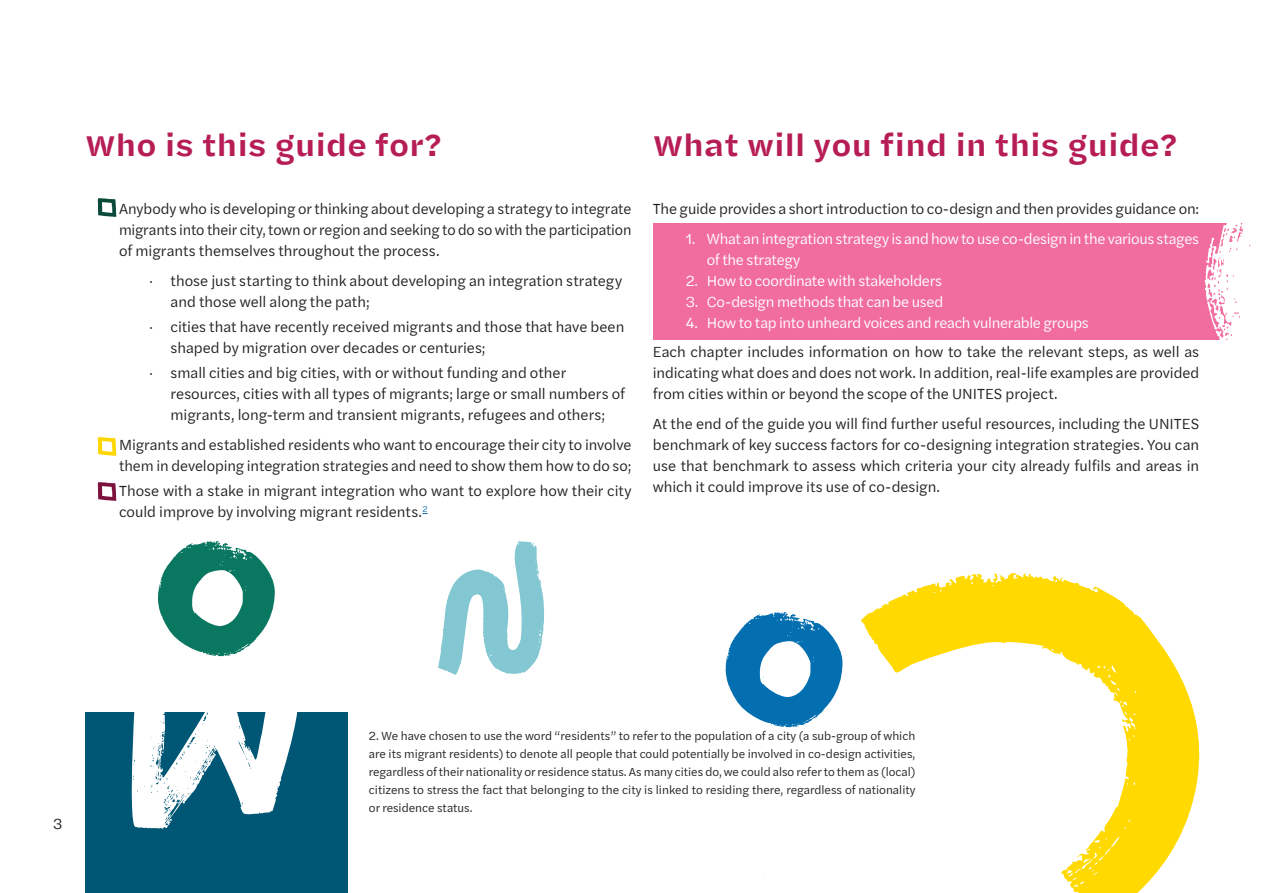
<style>
.page{position:relative;width:1263px;height:893px;background:#fff}
.page>*{position:absolute;margin:0;border:0;box-sizing:border-box;transform-origin:0 0}
.Subtitle{font:600 30px "Halyard Micro";letter-spacing:-.01em;color:#b71d55}
.body{font:15px/21px "Halyard Text";color:#231f20}
.t1{font:15px/21px "Halyard Text";letter-spacing:-.02em;color:#fff}
.footnote{font:12px/18px "Halyard Text";color:#231f20;text-align:justify}
</style>
<div class="page">
<div style="left:653px;top:224px;width:610px;height:116px;background:#f16c9f"></div>
<div style="left:85px;top:713px;width:263px;height:180px;background:#005775"></div>
<svg style="left:127px;top:712px;width:173px;height:117px"></svg>
<svg style="left:438px;top:541px;width:107px;height:134px"></svg>
<svg style="left:725px;top:612px;width:118px;height:116px"></svg>
<svg style="left:157px;top:541px;width:118px;height:116px"></svg>
<svg style="left:861px;top:573px;width:339px;height:320px"></svg>
<svg style="left:98px;top:198px;width:18px;height:19px"></svg>
<svg style="left:98px;top:437px;width:18px;height:19px"></svg>
<svg style="left:98px;top:482px;width:18px;height:19px"></svg>
<svg style="left:1203px;top:223px;width:60px;height:117px"></svg>
<p class="Subtitle" style="left:85px;top:123px;width:359px">Who is this guide for?</p>
<p class="Subtitle" style="left:653px;top:122px;width:527px">What will you find in this guide?</p>
<p class="body" style="left:119px;top:198px;width:514px;text-align:justify;text-indent:-21px">• Anybody who is developing or thinking about developing a strategy to integrate migrants into their city, town or region and seeking to do so with the participation of migrants themselves throughout the process.</p>
<p class="body" style="left:171px;top:270px;width:453px;text-indent:-21px">· those just starting to think about developing an integration strategy and those well along the path;</p>
<p class="body" style="left:171px;top:316px;width:455px;text-indent:-21px">· cities that have recently received migrants and those that have been shaped by migration over decades or centuries;</p>
<p class="body" style="left:171px;top:362px;width:456px;text-indent:-21px">· small cities and big cities, with or without funding and other resources, cities with all types of migrants; large or small numbers of migrants, long-term and transient migrants, refugees and others;</p>
<p class="body" style="left:98px;top:434px;width:535px;text-align:right">• Migrants and established residents who want to encourage their city to involve them in developing integration strategies and need to show them how to do so;</p>
<p class="body" style="left:119px;top:480px;width:514px;text-indent:-21px">• Those with a stake in migrant integration who want to explore how their city could improve by involving migrant residents.<sup>2</sup></p>
<p class="body" style="left:653px;top:198px;width:548px">The guide provides a short introduction to co-design and then provides guidance on:</p>
<p class="t1" style="left:707px;top:228px;width:494px;text-indent:-21px">1. What an integration strategy is and how to use co-design in the various stages of the strategy</p>
<p class="t1" style="left:686px;top:270px;width:258px">2. How to coordinate with stakeholders</p>
<p class="t1" style="left:686px;top:291px;width:259px">3. Co-design methods that can be used</p>
<p class="t1" style="left:686px;top:312px;width:404px">4. How to tap into unheard voices and reach vulnerable groups</p>
<p class="body" style="left:653px;top:341px;width:548px;text-align:justify">Each chapter includes information on how to take the relevant steps, as well as indicating what does and does not work. In addition, real-life examples are provided from cities within or beyond the scope of the UNITES project.</p>
<p class="body" style="left:653px;top:413px;width:548px;text-align:justify">At the end of the guide you will find further useful resources, including the UNITES benchmark of key success factors for co-designing integration strategies. You can use that benchmark to assess which criteria your city already fulfils and areas in which it could improve its use of co-design.</p>
<p class="body" style="left:53px;top:813px;width:11px">3</p>
<p class="footnote" style="left:369px;top:726px;width:548px">2. We have chosen to use the word “residents” to refer to the population of a city (a sub-group of which are its migrant residents) to denote all people that could potentially be involved in co-design activities, regardless of their nationality or residence status. As many cities do, we could also refer to them as (local) citizens to stress the fact that belonging to the city is linked to residing there, regardless of nationality or residence status.</p>
</div>
